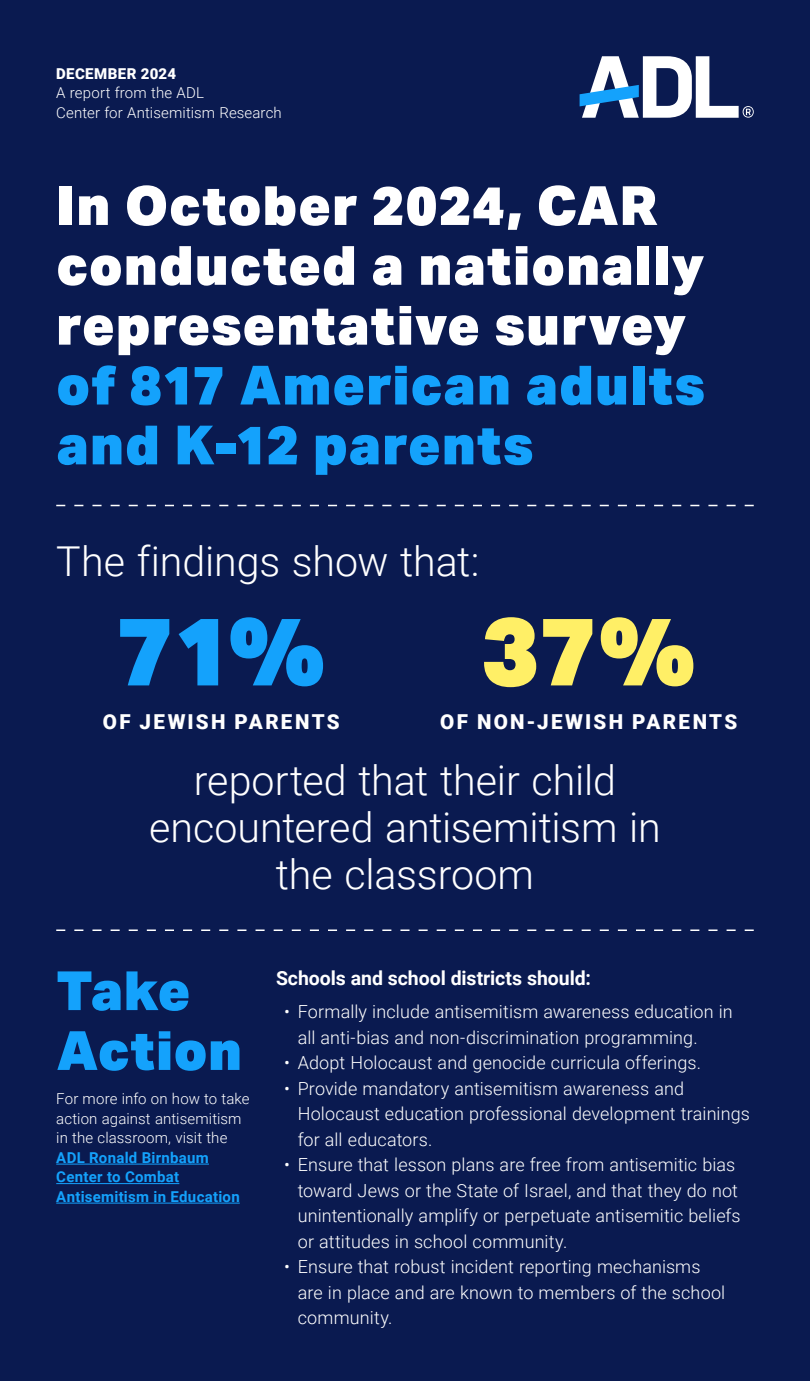
<style>
.page{position:relative;width:810px;height:1381px;background:#0a1a50}
.page>*{position:absolute;margin:0;border:0;box-sizing:border-box;transform-origin:0 0}
.t1{font:900 96.07px "Aktiv Grotesk";color:#14a2fc}
.t2{font:900 96.07px "Aktiv Grotesk";color:#ffef66}
.t3{font:900 54.15px/59.8px "Aktiv Grotesk";letter-spacing:.02em;color:#fff}
.t4{font:900 54.15px/59.8px "Aktiv Grotesk";letter-spacing:.02em;color:#14a2fc}
.t5{font:300 41.17px/46.7px "Roboto";letter-spacing:-.005em;color:#fff;text-align:center}
.t6{font:900 20.62px "Roboto";letter-spacing:.115em;color:#fff}
.t7{font:700 19.5px "Roboto";letter-spacing:-.005em;color:#fff}
.t8{font:300 18px/25.5px "Roboto";letter-spacing:.005em;color:#fff}
.t9{font:300 15px/19.5px "Roboto";letter-spacing:.01em;color:#fff}
.t10{font:700 15px/19.5px "Roboto";letter-spacing:.02em;color:#14a2fc}
.t11{font:900 15px "Roboto";letter-spacing:.02em;color:#fff}
</style>
<div class="page">
<hr style="left:56px;top:1164px;width:153px;height:1px;background:#14a2fc">
<hr style="left:56px;top:1183px;width:123px;height:1px;background:#14a2fc">
<hr style="left:56px;top:1203px;width:184px;height:1px;background:#14a2fc">
<svg style="left:580px;top:56px;width:174px;height:62px"></svg>
<svg style="left:56px;top:929px;width:698px;height:2px"></svg>
<svg style="left:56px;top:505px;width:698px;height:1px"></svg>
<p class="t11" style="left:56px;top:63px;width:121px">DECEMBER 2024</p>
<p class="t9" style="left:56px;top:83px;width:227px">A report from the ADL<br>Center for Antisemitism Research</p>
<h2 class="t3" style="left:56px;top:174px;width:650px">In October 2024, CAR conducted a nationally representative survey</h2>
<h2 class="t4" style="left:56px;top:354px;width:650px">of 817 American adults and K-12 parents</h2>
<h3 class="t5" style="left:56px;top:536px;width:425px">The findings show that:</h3>
<h1 class="t1" style="left:116px;top:588px;width:211px">71%</h1>
<h1 class="t2" style="left:481px;top:588px;width:216px">37%</h1>
<p class="t6" style="left:103px;top:708px;width:238px">OF JEWISH PARENTS</p>
<p class="t6" style="left:440px;top:708px;width:298px">OF NON-JEWISH PARENTS</p>
<h3 class="t5" style="left:149px;top:756px;width:513px">reported that their child encountered antisemitism in the classroom</h3>
<h2 class="t4" style="left:56px;top:959px;width:187px">Take<br>Action</h2>
<p class="t9" style="left:56px;top:1089px;width:195px">For more info on how to take action against antisemitism in the classroom, visit the</p>
<p class="t10" style="left:56px;top:1147px;width:185px">ADL Ronald Birnbaum<br>Center to Combat<br>Antisemitism in Education</p>
<p class="t7" style="left:276px;top:965px;width:316px">Schools and school districts should:</p>
<p class="t8" style="left:298px;top:998px;width:437px;text-indent:-14px">• Formally include antisemitism awareness education in all anti-bias and non-discrimination programming.</p>
<p class="t8" style="left:284px;top:1049px;width:418px">• Adopt Holocaust and genocide curricula offerings.</p>
<p class="t8" style="left:298px;top:1075px;width:454px;text-indent:-14px">• Provide mandatory antisemitism awareness and<br>Holocaust education professional development trainings for all educators.</p>
<p class="t8" style="left:298px;top:1151px;width:444px;text-indent:-14px">• Ensure that lesson plans are free from antisemitic bias toward Jews or the State of Israel, and that they do not unintentionally amplify or perpetuate antisemitic beliefs or attitudes in school community.</p>
<p class="t8" style="left:298px;top:1253px;width:429px;text-indent:-14px">• Ensure that robust incident reporting mechanisms are in place and are known to members of the school community.</p>
</div>
